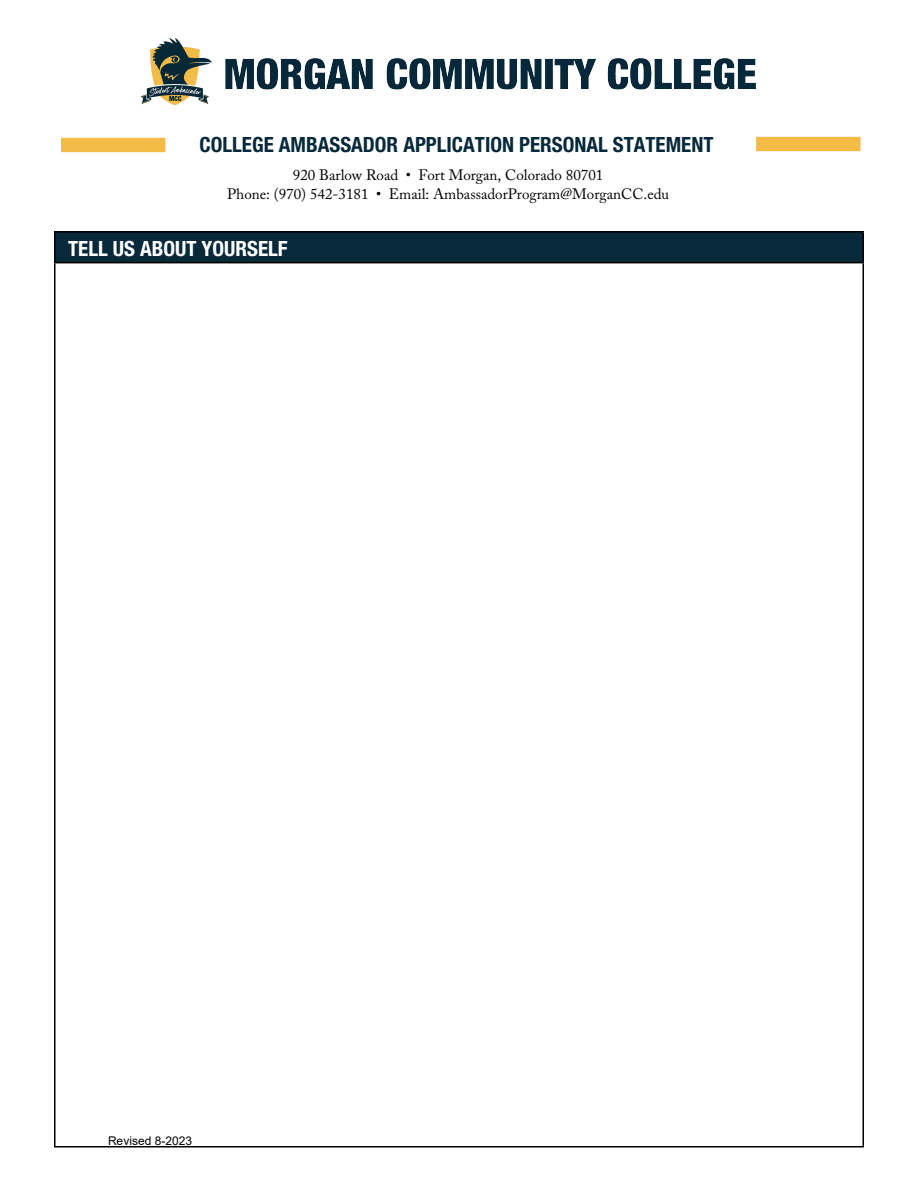
<style>
.page{position:relative;width:918px;height:1188px;background:#fff}
.page>*{position:absolute;margin:0;border:0;box-sizing:border-box;transform-origin:0 0}
.t1{font:700 condensed 21px "Helvetica Neue LT Pro";color:#07293a}
.t2{font:700 condensed 21px "Helvetica Neue LT Pro";color:#fff}
.t3{font:15px/19.2px "Adobe Caslon Pro";color:#000;text-align:center}
.t4{font:12px "Arial";color:#000}
</style>
<div class="page">
<div style="left:55px;top:232px;width:808px;height:31px;background:#07293a"></div>
<hr style="left:54px;top:263px;width:2px;height:883px;background:#000">
<hr style="left:862px;top:263px;width:2px;height:883px;background:#000">
<hr style="left:54px;top:1146px;width:810px;height:2px;background:#000">
<hr style="left:54px;top:231px;width:810px;height:1px;background:#000">
<hr style="left:54px;top:233px;width:2px;height:29px;background:#000">
<hr style="left:862px;top:233px;width:2px;height:29px;background:#000">
<hr style="left:54px;top:262px;width:810px;height:1px;background:#000">
<div style="left:61px;top:139px;width:104px;height:12px;background:#f4bc46"></div>
<img style="left:141px;top:38px;width:615px;height:68px">
<div style="left:756px;top:138px;width:105px;height:12px;background:#f4bc46"></div>
<h1 class="t1" style="left:200px;top:132px;width:515px">COLLEGE AMBASSADOR APPLICATION PERSONAL STATEMENT</h1>
<p class="t3" style="left:227px;top:165px;width:443px">920 Barlow Road • Fort Morgan, Colorado 80701<br>Phone: (970) 542-3181 • Email: AmbassadorProgram@MorganCC.edu</p>
<h1 class="t2" style="left:68px;top:236px;width:221px">TELL US ABOUT YOURSELF</h1>
<p class="t4" style="left:108px;top:1132px;width:86px">Revised 8-2023</p>
</div>
